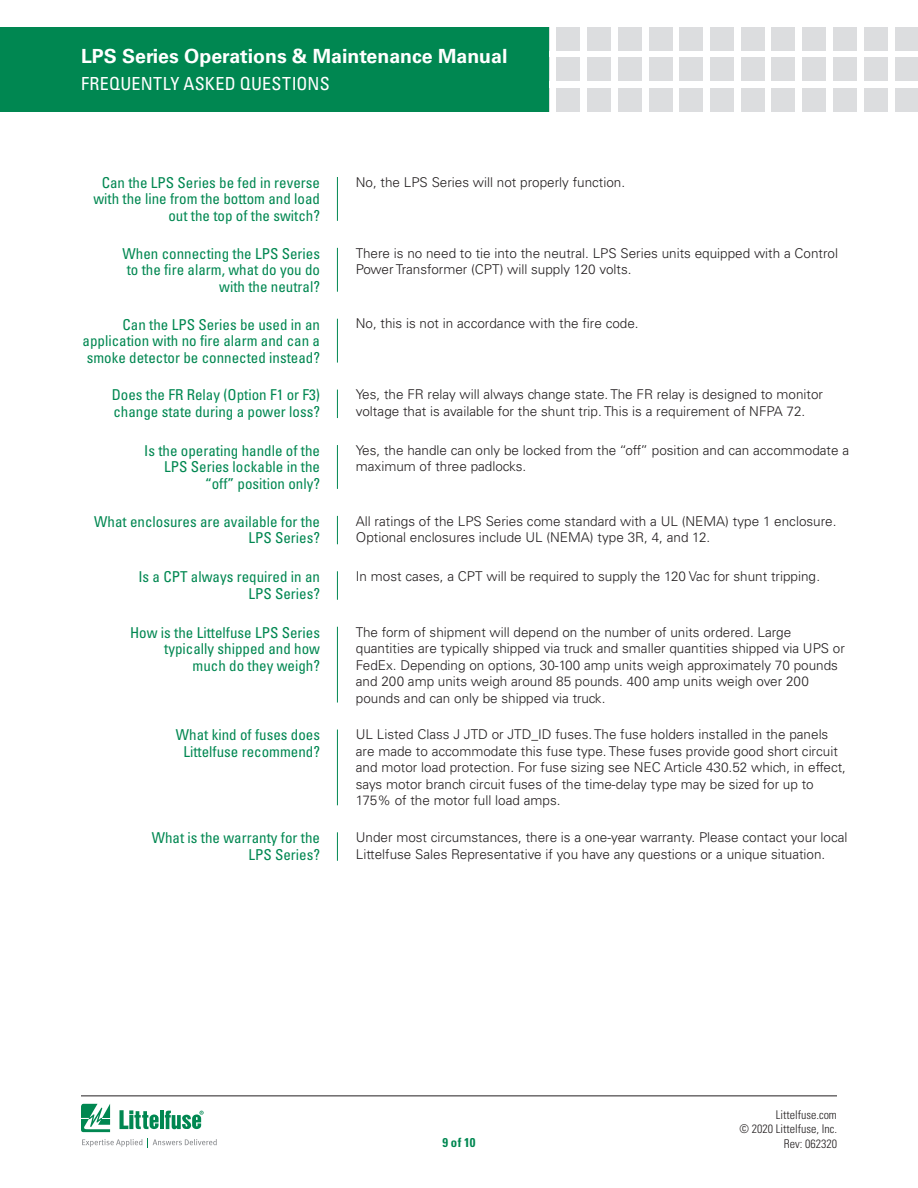
<style>
.page{position:relative;width:918px;height:1188px;background:#fff}
.page>*{position:absolute;margin:0;border:0;box-sizing:border-box;transform-origin:0 0}
.t1{font:700 19.5px "Univers LT Std";color:#fff}
.t2{font:condensed 18px "Univers LT Std";letter-spacing:.015em;color:#fff}
.questions{font:condensed 15px/16.5px "Univers LT Std";color:#008751;text-align:right}
.answers{font:300 13.5px/16.5px "Univers LT Std";color:#231f20}
.questions-2{font:300 13.5px/16.5px "Univers LT Std";color:#231f20}
.t3{font:700 condensed 12.75px "Univers LT Std";color:#008751}
.t4{font:300 condensed 12px/14.4px "Univers LT Std";color:#231f20;text-align:right}
</style>
<div class="page">
<svg style="left:81px;top:1104px;width:29px;height:28px"></svg>
<hr style="left:160px;top:1111px;width:4px;height:18px;background:#008751">
<svg style="left:165px;top:1111px;width:39px;height:18px"></svg>
<svg style="left:120px;top:1110px;width:39px;height:19px"></svg>
<svg style="left:82px;top:1139px;width:60px;height:8px"></svg>
<svg style="left:152px;top:1139px;width:65px;height:7px"></svg>
<hr style="left:81px;top:1096px;width:756px;height:1px;background:#231f20">
<div style="left:557px;top:27px;width:23px;height:23px;background:#dcdddf"></div>
<div style="left:557px;top:58px;width:23px;height:23px;background:#dcdddf"></div>
<div style="left:557px;top:88px;width:23px;height:24px;background:#dcdddf"></div>
<div style="left:587px;top:27px;width:24px;height:23px;background:#dcdddf"></div>
<div style="left:587px;top:58px;width:24px;height:23px;background:#dcdddf"></div>
<div style="left:587px;top:88px;width:24px;height:24px;background:#dcdddf"></div>
<div style="left:618px;top:27px;width:24px;height:23px;background:#dcdddf"></div>
<div style="left:618px;top:58px;width:24px;height:23px;background:#dcdddf"></div>
<div style="left:618px;top:88px;width:24px;height:24px;background:#dcdddf"></div>
<div style="left:649px;top:27px;width:23px;height:23px;background:#dcdddf"></div>
<div style="left:649px;top:58px;width:23px;height:23px;background:#dcdddf"></div>
<div style="left:649px;top:88px;width:23px;height:24px;background:#dcdddf"></div>
<div style="left:679px;top:27px;width:24px;height:23px;background:#dcdddf"></div>
<div style="left:679px;top:58px;width:24px;height:23px;background:#dcdddf"></div>
<div style="left:679px;top:88px;width:24px;height:24px;background:#dcdddf"></div>
<div style="left:710px;top:27px;width:24px;height:23px;background:#dcdddf"></div>
<div style="left:710px;top:58px;width:24px;height:23px;background:#dcdddf"></div>
<div style="left:710px;top:88px;width:24px;height:24px;background:#dcdddf"></div>
<div style="left:741px;top:27px;width:23px;height:23px;background:#dcdddf"></div>
<div style="left:741px;top:58px;width:23px;height:23px;background:#dcdddf"></div>
<div style="left:741px;top:88px;width:23px;height:24px;background:#dcdddf"></div>
<div style="left:772px;top:27px;width:23px;height:23px;background:#dcdddf"></div>
<div style="left:772px;top:58px;width:23px;height:23px;background:#dcdddf"></div>
<div style="left:772px;top:88px;width:23px;height:24px;background:#dcdddf"></div>
<div style="left:833px;top:27px;width:24px;height:23px;background:#dcdddf"></div>
<div style="left:833px;top:58px;width:24px;height:23px;background:#dcdddf"></div>
<div style="left:833px;top:88px;width:24px;height:24px;background:#dcdddf"></div>
<div style="left:802px;top:27px;width:24px;height:23px;background:#dcdddf"></div>
<div style="left:802px;top:58px;width:24px;height:23px;background:#dcdddf"></div>
<div style="left:802px;top:88px;width:24px;height:24px;background:#dcdddf"></div>
<div style="left:864px;top:27px;width:23px;height:23px;background:#dcdddf"></div>
<div style="left:864px;top:58px;width:23px;height:23px;background:#dcdddf"></div>
<div style="left:864px;top:88px;width:23px;height:24px;background:#dcdddf"></div>
<div style="left:895px;top:27px;width:23px;height:23px;background:#dcdddf"></div>
<div style="left:895px;top:58px;width:23px;height:23px;background:#dcdddf"></div>
<div style="left:895px;top:88px;width:23px;height:24px;background:#dcdddf"></div>
<div style="left:0;top:27px;width:549px;height:85px;background:#008751"></div>
<hr style="left:337px;top:248px;width:1px;height:44px;background:#008751">
<hr style="left:337px;top:445px;width:1px;height:44px;background:#008751">
<hr style="left:337px;top:177px;width:1px;height:44px;background:#008751">
<svg style="left:337px;top:390px;width:1px;height:28px"></svg>
<svg style="left:337px;top:571px;width:1px;height:29px"></svg>
<hr style="left:337px;top:627px;width:1px;height:76px;background:#008751">
<hr style="left:337px;top:730px;width:1px;height:75px;background:#008751">
<svg style="left:337px;top:832px;width:1px;height:29px"></svg>
<hr style="left:337px;top:319px;width:1px;height:44px;background:#008751">
<svg style="left:337px;top:516px;width:1px;height:28px"></svg>
<h1 class="t1" style="left:81px;top:45px;width:428px">LPS Series Operations &amp; Maintenance Manual</h1>
<h2 class="t2" style="left:81px;top:72px;width:250px">FREQUENTLY ASKED QUESTIONS</h2>
<p class="questions" style="left:93px;top:174px;width:228px">Can the LPS Series be fed in reverse with the line from the bottom and load out the top of the switch?</p>
<p class="questions" style="left:123px;top:245px;width:199px">When connecting the LPS Series to the fire alarm, what do you do with the neutral?</p>
<p class="questions" style="left:83px;top:316px;width:239px;text-align:justify;text-indent:40px">Can the LPS Series be used in an application with no fire alarm and can a smoke detector be connected instead?</p>
<p class="questions" style="left:112px;top:387px;width:210px;text-align:left">Does the FR Relay (Option F1 or F3) change state during a power loss?</p>
<p class="questions" style="left:144px;top:442px;width:177px">Is the operating handle of the<br>LPS Series lockable in the “off” position only?</p>
<p class="questions" style="left:94px;top:513px;width:227px">What enclosures are available for the<br>LPS Series?</p>
<p class="questions" style="left:138px;top:568px;width:183px">Is a CPT always required in an<br>LPS Series?</p>
<p class="questions" style="left:130px;top:624px;width:191px">How is the Littelfuse LPS Series typically shipped and how much do they weigh?</p>
<p class="questions" style="left:176px;top:727px;width:146px;text-align:center">What kind of fuses does<br>Littelfuse recommend?</p>
<p class="questions" style="left:152px;top:829px;width:170px">What is the warranty for the<br>LPS Series?</p>
<p class="answers" style="left:356px;top:174px;width:271px">No, the LPS Series will not properly function.</p>
<p class="answers" style="left:356px;top:245px;width:484px">There is no need to tie into the neutral. LPS Series units equipped with a Control<br>Power Transformer (CPT) will supply 120 volts.</p>
<p class="answers" style="left:356px;top:315px;width:284px">No, this is not in accordance with the fire code.</p>
<p class="questions-2" style="left:356px;top:386px;width:469px">Yes, the FR relay will always change state. The FR relay is designed to monitor voltage that is available for the shunt trip. This is a requirement of NFPA 72.</p>
<p class="answers" style="left:356px;top:442px;width:495px">Yes, the handle can only be locked from the “off” position and can accommodate a maximum of three padlocks.</p>
<p class="answers" style="left:356px;top:513px;width:482px">All ratings of the LPS Series come standard with a UL (NEMA) type 1 enclosure.<br>Optional enclosures include UL (NEMA) type 3R, 4, and 12.</p>
<p class="answers" style="left:356px;top:568px;width:466px">In most cases, a CPT will be required to supply the 120 Vac for shunt tripping.</p>
<p class="answers" style="left:356px;top:624px;width:491px">The form of shipment will depend on the number of units ordered. Large quantities are typically shipped via truck and smaller quantities shipped via UPS or FedEx. Depending on options, 30-100 amp units weigh approximately 70 pounds and 200 amp units weigh around 85 pounds. 400 amp units weigh over 200 pounds and can only be shipped via truck.</p>
<p class="answers" style="left:356px;top:726px;width:492px">UL Listed Class J JTD or JTD_ID fuses. The fuse holders installed in the panels are made to accommodate this fuse type. These fuses provide good short circuit and motor load protection. For fuse sizing see NEC Article 430.52 which, in effect, says motor branch circuit fuses of the time-delay type may be sized for up to 175% of the motor full load amps.</p>
<p class="answers" style="left:356px;top:829px;width:493px">Under most circumstances, there is a one-year warranty. Please contact your local<br>Littelfuse Sales Representative if you have any questions or a unique situation.</p>
<p class="t4" style="left:739px;top:1107px;width:99px">Littelfuse.com<br>© 2020 Littelfuse, Inc.</p>
<p class="t3" style="left:443px;top:1134px;width:34px">9 of 10</p>
<p class="t4" style="left:784px;top:1136px;width:55px">Rev: 062320</p>
</div>
